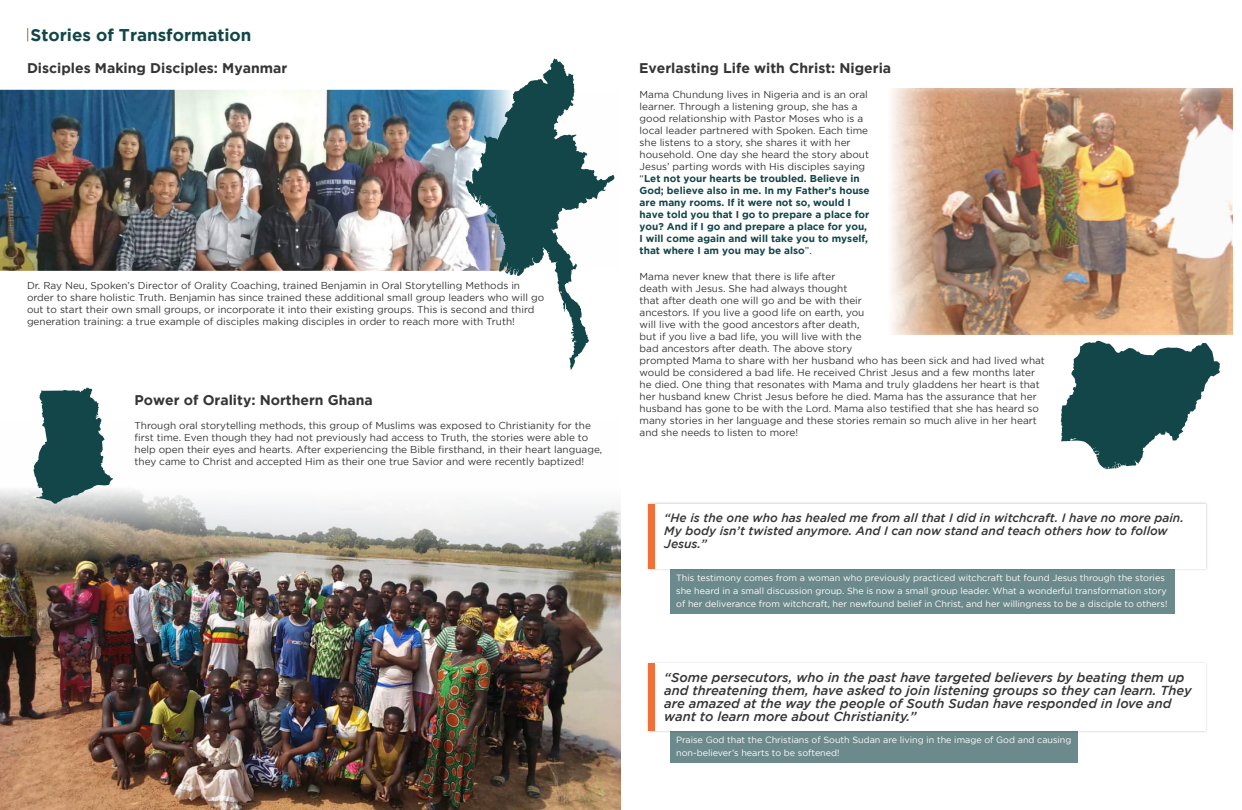
<style>
.page{position:relative;width:1242px;height:810px;background:#fff}
.page>*{position:absolute;margin:0;border:0;box-sizing:border-box;transform-origin:0 0}
.t1{font:700 17px "Gotham";color:#124648}
.t2{font:700 14px "Gotham";color:#363536}
.Paragraph_Style_1{font:italic 500 13px/13px "Gotham";color:#363536}
.Paragraph_Style_1-2{font:italic 500 12px/13px "Gotham";color:#363536}
.Paragraph_Style_1-3{font:10px/12px "Gotham";color:#363536}
.Paragraph_Style_1-4{font:9px/13px "Gotham";color:#fff}
.s1{font-weight:700;color:#124648}
</style>
<div class="page">
<div style="left:670px;top:563px;width:505px;height:51px;background:#6c8a8b"></div>
<div style="left:670px;top:725px;width:407px;height:38px;background:#6c8a8b"></div>
<img style="left:0;top:489px;width:621px;height:321px">
<img style="left:0;top:90px;width:615px;height:181px">
<svg style="left:27px;top:28px;width:1px;height:13px"></svg>
<svg style="left:466px;top:59px;width:148px;height:311px"></svg>
<svg style="left:33px;top:388px;width:80px;height:116px"></svg>
<img style="left:891px;top:88px;width:342px;height:246px">
<svg style="left:1061px;top:341px;width:159px;height:128px"></svg>
<div style="left:646px;top:502px;width:562px;height:69px;background:#231f20;opacity:.2"></div>
<div style="left:654px;top:504px;width:552px;height:65px;background:#fff"></div>
<div style="left:648px;top:504px;width:6px;height:65px;background:#f27038"></div>
<div style="left:646px;top:661px;width:562px;height:72px;background:#231f20;opacity:.2"></div>
<div style="left:654px;top:663px;width:552px;height:68px;background:#fff"></div>
<div style="left:648px;top:663px;width:6px;height:68px;background:#f27038"></div>
<p class="t1" style="left:31px;top:25px;width:222px">Stories of Transformation</p>
<p class="t2" style="left:27px;top:59px;width:262px">Disciples Making Disciples: Myanmar</p>
<p class="t2" style="left:639px;top:59px;width:254px">Everlasting Life with Christ: Nigeria</p>
<p class="Paragraph_Style_1-3" style="left:27px;top:279px;width:519px">Dr. Ray Neu, Spoken’s Director of Orality Coaching, trained Benjamin in Oral Storytelling Methods in order to share holistic Truth. Benjamin has since trained these additional small group leaders who will go out to start their own small groups, or incorporate it into their existing groups. This is second and third generation training: a true example of disciples making disciples in order to reach more with Truth!</p>
<p class="t2" style="left:135px;top:392px;width:240px">Power of Orality: Northern Ghana</p>
<p class="Paragraph_Style_1-3" style="left:135px;top:419px;width:469px">Through oral storytelling methods, this group of Muslims was exposed to Christianity for the first time. Even though they had not previously had access to Truth, the stories were able to help open their eyes and hearts. After experiencing the Bible firsthand, in their heart language, they came to Christ and accepted Him as their one true Savior and were recently baptized!</p>
<p class="Paragraph_Style_1-3" style="left:640px;top:89px;width:232px">Mama Chundung lives in Nigeria and is an oral learner. Through a listening group, she has a good relationship with Pastor Moses who is a local leader partnered with Spoken. Each time she listens to a story, she shares it with her household. One day she heard the story about Jesus’ parting words with His disciples saying “<span class="s1">Let not your hearts be troubled. Believe in God; believe also in me. In my Father’s house are many rooms. If it were not so, would I have told you that I go to prepare a place for you? And if I go and prepare a place for you, I will come again and will take you to myself, that where I am you may be also</span>”.</p>
<p class="Paragraph_Style_1-3" style="left:640px;top:270px;width:407px">Mama never knew that there is life after<br>death with Jesus. She had always thought<br>that after death one will go and be with their<br>ancestors. If you live a good life on earth, you<br>will live with the good ancestors after death,<br>but if you live a bad life, you will live with the<br>bad ancestors after death. The above story<br>prompted Mama to share with her husband who has been sick and had lived what would be considered a bad life. He received Christ Jesus and a few months later he died. One thing that resonates with Mama and truly gladdens her heart is that her husband knew Christ Jesus before he died. Mama has the assurance that her husband has gone to be with the Lord. Mama also testified that she has heard so many stories in her language and these stories remain so much alive in her heart and she needs to listen to more!</p>
<p class="Paragraph_Style_1-2" style="left:664px;top:511px;width:521px">“He is the one who has healed me from all that I did in witchcraft. I have no more pain.<br>My body isn’t twisted anymore. And I can now stand and teach others how to follow<br>Jesus.”</p>
<p class="Paragraph_Style_1-4" style="left:676px;top:571px;width:493px">This testimony comes from a woman who previously practiced witchcraft but found Jesus through the stories she heard in a small discussion group. She is now a small group leader. What a wonderful transformation story of her deliverance from witchcraft, her newfound belief in Christ, and her willingness to be a disciple to others!</p>
<p class="Paragraph_Style_1" style="left:664px;top:671px;width:529px">“Some persecutors, who in the past have targeted believers by beating them up and threatening them, have asked to join listening groups so they can learn. They are amazed at the way the people of South Sudan have responded in love and want to learn more about Christianity.”</p>
<p class="Paragraph_Style_1-4" style="left:676px;top:733px;width:397px">Praise God that the Christians of South Sudan are living in the image of God and causing non-believer’s hearts to be softened!</p>
</div>
